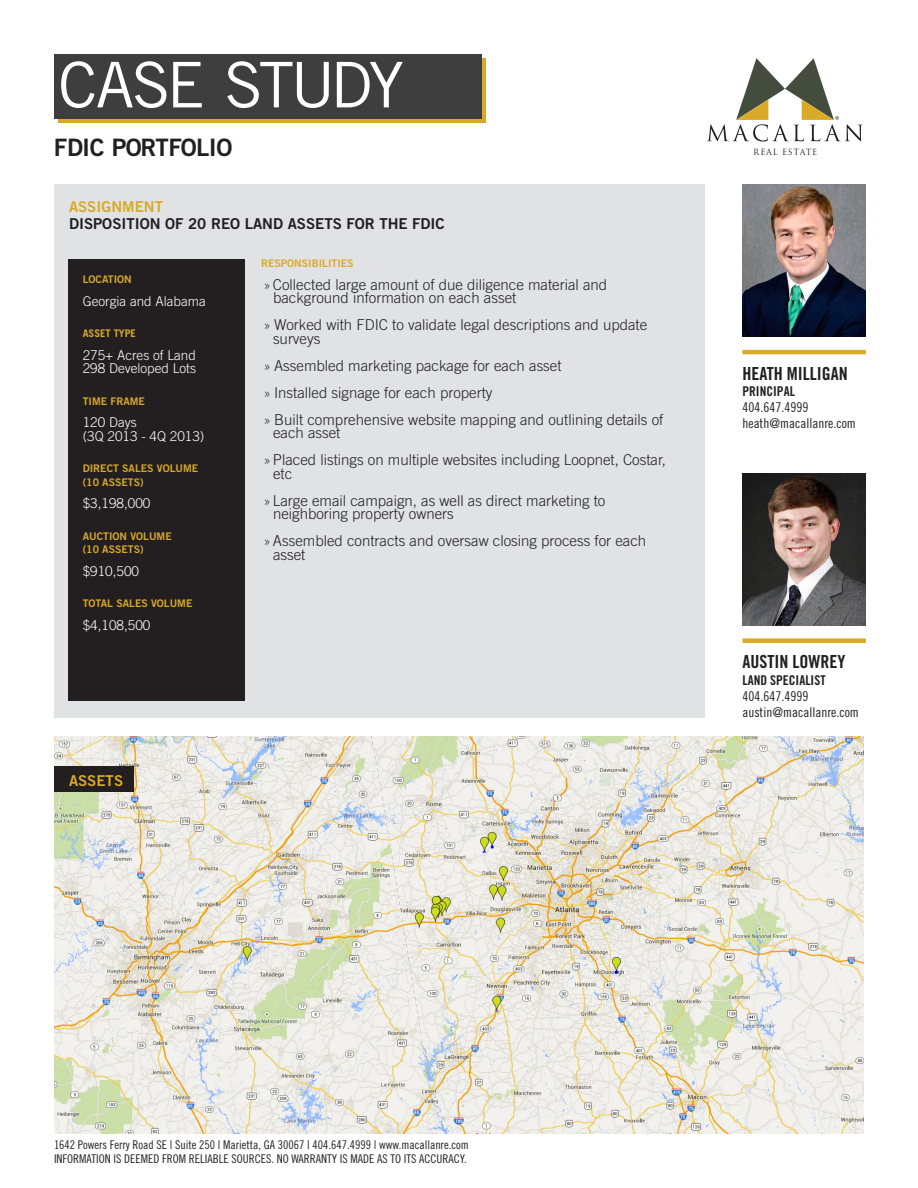
<style>
.page{position:relative;width:918px;height:1188px;background:#fff}
.page>*{position:absolute;margin:0;border:0;box-sizing:border-box;transform-origin:0 0}
.t1{font:63px "Trade Gothic";letter-spacing:-.06em;color:#fff}
.t2{font:24px "Trade Gothic Bold Two";letter-spacing:-.02em;color:#231f20}
.t3{font:18px "Trade Gothic Bold Cond Twenty";color:#231f20}
.t4{font:300 15px/13.5px "Trade Gothic";color:#231f20}
.t5{font:15px "Trade Gothic Bold Two";color:#231f20}
.t6{font:15px "Trade Gothic Bold Two";color:#d9aa27}
.t7{font:300 13.5px/13.5px "Trade Gothic";color:#fff}
.t8{font:13.5px "Trade Gothic Cond Eighteen";color:#231f20}
.t9{font:13.5px "Trade Gothic Bold Cond Twenty";color:#231f20}
.t10{font:12px/14.4px "Trade Gothic Cond Eighteen";color:#231f20}
.t11{font:10.5px/13.5px "Trade Gothic Bold Two";color:#d9aa27}
.t12{font:700 10.5px "Trade Gothic";color:#d9aa27}
.t13{font:8.4px "Trajan Pro";letter-spacing:.095em;color:#231f20}
.s1{font-family:"Source Sans Pro"}
</style>
<div class="page">
<div style="left:54px;top:184px;width:650px;height:534px;background:#e1e2e4"></div>
<svg style="left:58px;top:58px;width:428px;height:65px;background:#bd962b"></svg>
<div style="left:54px;top:54px;width:428px;height:64px;background:#3e3e3f"></div>
<img style="left:54px;top:736px;width:810px;height:398px">
<div style="left:54px;top:766px;width:80px;height:26px;background:#231f20"></div>
<div style="left:68px;top:259px;width:177px;height:441px;background:#231f20"></div>
<svg style="left:707px;top:58px;width:156px;height:84px"></svg>
<img style="left:742px;top:184px;width:124px;height:153px">
<hr style="left:742px;top:350px;width:124px;height:4px;background:#d9ab26">
<img style="left:742px;top:473px;width:124px;height:153px">
<div style="left:742px;top:638px;width:124px;height:5px;background:#d9ab26"></div>
<p class="t1" style="left:58px;top:47px;width:347px">CASE STUDY</p>
<p class="t2" style="left:54px;top:132px;width:180px">FDIC PORTFOLIO</p>
<p class="t6" style="left:69px;top:197px;width:96px">ASSIGNMENT</p>
<p class="t5" style="left:69px;top:215px;width:377px">DISPOSITION OF 20 REO LAND ASSETS FOR THE FDIC</p>
<p class="t11" style="left:261px;top:257px;width:94px">RESPONSIBILITIES</p>
<p class="t4" style="left:273px;top:278px;width:336px;text-indent:-9px"><span class="s1">»</span> Collected large amount of due diligence material and background information on each asset</p>
<p class="t4" style="left:273px;top:318px;width:376px;text-indent:-9px"><span class="s1">»</span> Worked with FDIC to validate legal descriptions and update surveys</p>
<p class="t4" style="left:264px;top:359px;width:299px"><span class="s1">»</span> Assembled marketing package for each asset</p>
<p class="t4" style="left:264px;top:386px;width:230px"><span class="s1">»</span> Installed signage for each property</p>
<p class="t4" style="left:273px;top:413px;width:392px;text-indent:-9px"><span class="s1">»</span> Built comprehensive website mapping and outlining details of each asset</p>
<p class="t4" style="left:273px;top:453px;width:395px;text-indent:-9px"><span class="s1">»</span> Placed listings on multiple websites including Loopnet, Costar, etc</p>
<p class="t4" style="left:273px;top:494px;width:334px;text-indent:-9px"><span class="s1">»</span> Large email campaign, as well as direct marketing to neighboring property owners</p>
<p class="t4" style="left:273px;top:534px;width:375px;text-indent:-9px"><span class="s1">»</span> Assembled contracts and oversaw closing process for each asset</p>
<p class="t11" style="left:83px;top:273px;width:51px">LOCATION</p>
<p class="t7" style="left:83px;top:294px;width:125px">Georgia and Alabama</p>
<p class="t12" style="left:83px;top:327px;width:55px">ASSET TYPE</p>
<p class="t7" style="left:83px;top:348px;width:115px">275+ Acres of Land<br>298 Developed Lots</p>
<p class="t11" style="left:83px;top:394px;width:64px">TIME FRAME</p>
<p class="t7" style="left:83px;top:416px;width:123px">120 Days<br>(3Q 2013 - 4Q 2013)</p>
<p class="t11" style="left:83px;top:462px;width:117px">DIRECT SALES VOLUME (10 ASSETS)</p>
<p class="t7" style="left:83px;top:497px;width:69px">$3,198,000</p>
<p class="t11" style="left:83px;top:529px;width:90px">AUCTION VOLUME (10 ASSETS)</p>
<p class="t7" style="left:83px;top:564px;width:58px">$910,500</p>
<p class="t11" style="left:83px;top:597px;width:111px">TOTAL SALES VOLUME</p>
<p class="t7" style="left:83px;top:618px;width:69px">$4,108,500</p>
<p class="t6" style="left:69px;top:771px;width:56px">ASSETS</p>
<p class="t13" style="left:753px;top:147px;width:66px">REAL ESTATE</p>
<p class="t3" style="left:742px;top:362px;width:107px">HEATH MILLIGAN</p>
<p class="t9" style="left:742px;top:383px;width:54px">PRINCIPAL</p>
<p class="t8" style="left:742px;top:399px;width:67px">404.647.4999</p>
<p class="t8" style="left:742px;top:416px;width:115px">heath@macallanre.com</p>
<p class="t3" style="left:742px;top:651px;width:104px">AUSTIN LOWREY</p>
<p class="t9" style="left:742px;top:672px;width:85px">LAND SPECIALIST</p>
<p class="t8" style="left:742px;top:688px;width:67px">404.647.4999</p>
<p class="t8" style="left:742px;top:704px;width:118px">austin@macallanre.com</p>
<p class="t10" style="left:54px;top:1137px;width:416px">1642 Powers Ferry Road SE | Suite 250 | Marietta, GA 30067 | 404.647.4999 | www.macallanre.com<br>INFORMATION IS DEEMED FROM RELIABLE SOURCES. NO WARRANTY IS MADE AS TO ITS ACCURACY.</p>
</div>
